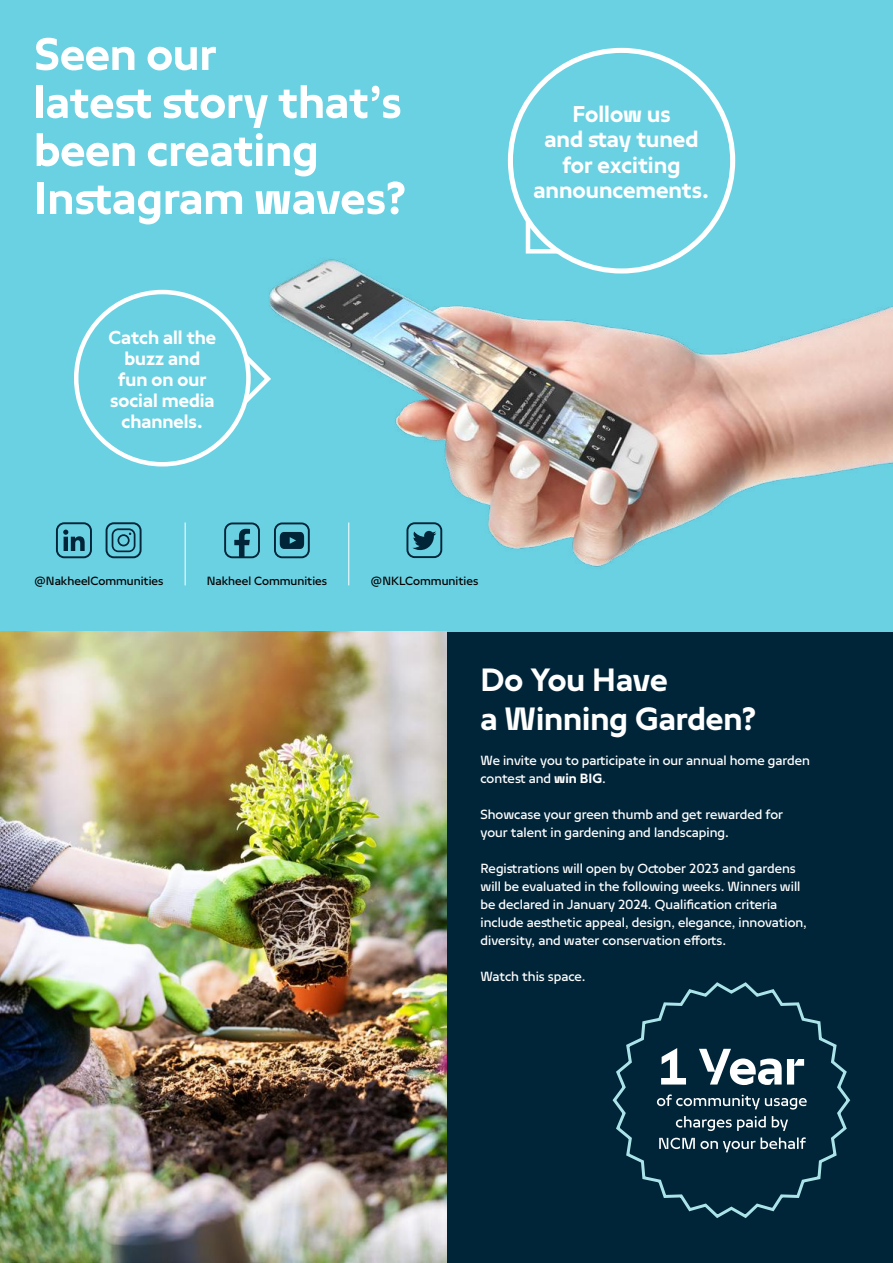
<style>
.page{position:relative;width:893px;height:1263px;background:#fff}
.page>*{position:absolute;margin:0;border:0;box-sizing:border-box;transform-origin:0 0}
.t1{font:700 51px/48px "Nakheel Text";color:#fff}
.t2{font:700 36px/39px "Nakheel Text";color:#fff}
.t3{font:700 25.5px/25.5px "Nakheel Text";color:#fff;text-align:center}
.t4{font:700 21px/21px "Nakheel Text";color:#fff;text-align:center}
.t5{font:15px/18px "Nakheel Text";color:#fff}
.t6{font:13.35px "Nakheel Text";color:#000}
.s1{font-weight:700}
</style>
<div class="page">
<div style="left:446px;top:631px;width:447px;height:632px;background:#002539"></div>
<div style="left:0;top:0;width:893px;height:631px;background:#6ad1e2"></div>
<img style="left:56px;top:84px;width:837px;height:502px">
<img style="left:0;top:631px;width:446px;height:632px">
<svg style="left:612px;top:982px;width:239px;height:236px"></svg>
<svg style="left:659px;top:1137px;width:147px;height:15px"></svg>
<svg style="left:676px;top:1116px;width:112px;height:15px"></svg>
<svg style="left:657px;top:1094px;width:150px;height:15px"></svg>
<svg style="left:661px;top:1048px;width:143px;height:37px"></svg>
<div style="left:224px;top:522px;width:36px;height:36px;border:2px solid #002539;border-radius:7px"></div>
<svg style="left:234px;top:529px;width:16px;height:28px"></svg>
<div style="left:274px;top:522px;width:36px;height:36px;border:2px solid #002539;border-radius:7px"></div>
<svg style="left:280px;top:532px;width:24px;height:17px"></svg>
<div style="left:406px;top:522px;width:36px;height:36px;border:2px solid #002539;border-radius:7px"></div>
<svg style="left:412px;top:531px;width:24px;height:19px"></svg>
<div style="left:508px;top:48px;width:227px;height:226px;border:5px solid #fff;border-radius:50%"></div>
<div style="left:56px;top:522px;width:36px;height:36px;border:2px solid #002539;border-radius:7px"></div>
<svg style="left:63px;top:530px;width:22px;height:21px"></svg>
<div style="left:106px;top:522px;width:36px;height:36px;border:2px solid #002539;border-radius:7px"></div>
<svg style="left:112px;top:528px;width:23px;height:24px"></svg>
<svg style="left:239px;top:350px;width:35px;height:58px"></svg>
<svg style="left:523px;top:215px;width:41px;height:41px"></svg>
<hr style="left:185px;top:522px;width:1px;height:63px;background:#fff">
<hr style="left:348px;top:522px;width:1px;height:63px;background:#fff">
<h1 class="t1" style="left:34px;top:30px;width:374px">Seen our<br>latest story that’s been creating<br>Instagram waves?</h1>
<h3 class="t4" style="left:108px;top:326px;width:109px">Catch all the buzz and fun on our social media channels.</h3>
<h3 class="t3" style="left:533px;top:101px;width:177px">Follow us<br>and stay tuned for exciting announcements.</h3>
<p class="t6" style="left:34px;top:572px;width:131px">@NakheelCommunities</p>
<p class="t6" style="left:207px;top:572px;width:122px">Nakheel Communities</p>
<p class="t6" style="left:370px;top:572px;width:109px">@NKLCommunities</p>
<h2 class="t2" style="left:480px;top:660px;width:278px">Do You Have<br>a Winning Garden?</h2>
<p class="t5" style="left:480px;top:751px;width:331px">We invite you to participate in our annual home garden contest and <span class="s1">win BIG</span>.</p>
<p class="t5" style="left:480px;top:805px;width:304px">Showcase your green thumb and get rewarded for your talent in gardening and landscaping.</p>
<p class="t5" style="left:480px;top:859px;width:328px">Registrations will open by October 2023 and gardens will be evaluated in the following weeks. Winners will be declared in January 2024. Qualification criteria include aesthetic appeal, design, elegance, innovation, diversity, and water conservation efforts.</p>
<p class="t5" style="left:480px;top:967px;width:107px">Watch this space.</p>
</div>
